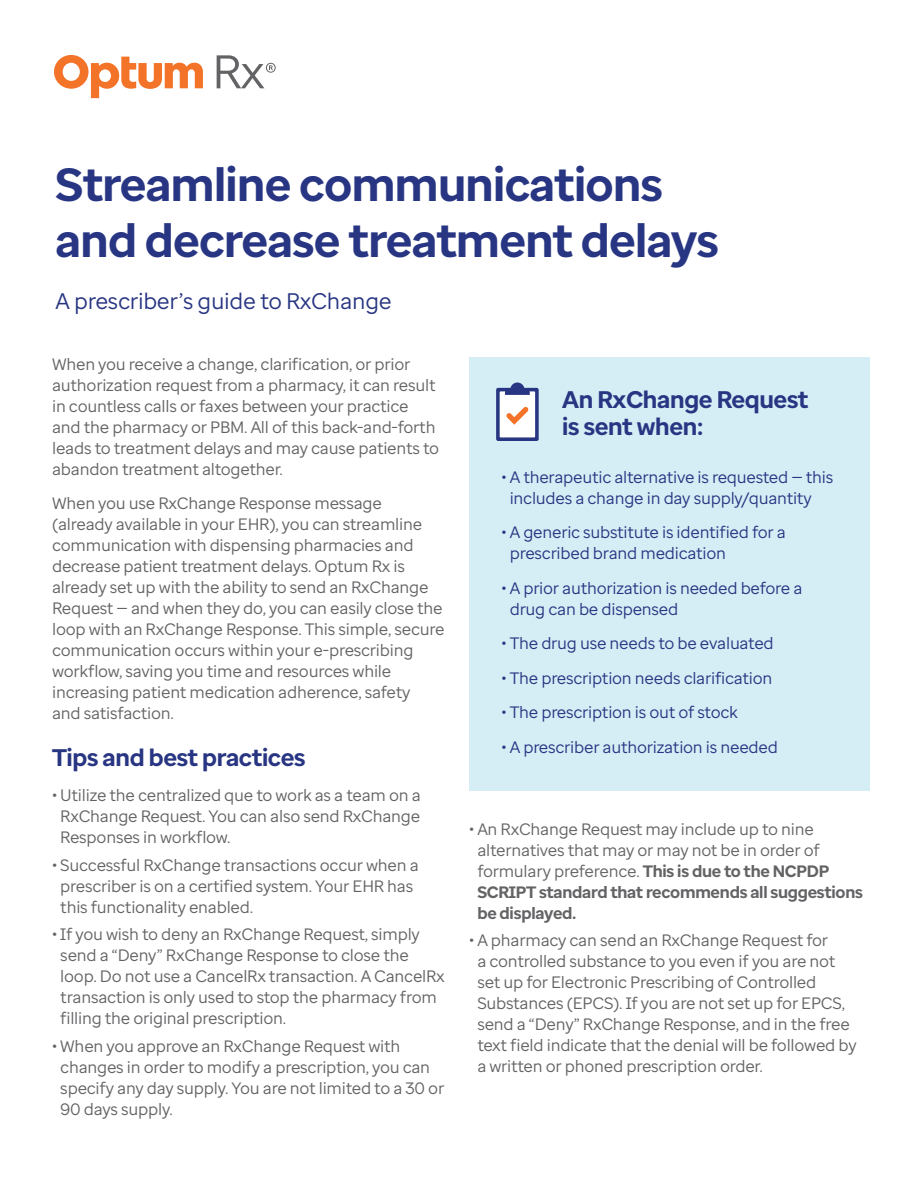
<style>
.page{position:relative;width:918px;height:1188px;background:#fff}
.page>*{position:absolute;margin:0;border:0;box-sizing:border-box;transform-origin:0 0}
.t1{font:700 46.5px/55.8px "Optum Sans";letter-spacing:-.015em;color:#283582}
.t2{font:700 24px/27px "Optum Sans";letter-spacing:-.015em;color:#283582}
.t3{font:22.5px "Optum Sans";letter-spacing:-.015em;color:#283582}
.t4{font:16.5px/21px "Optum Sans";letter-spacing:-.015em;color:#636366}
.t5{font:16.5px/21px "Optum Sans";letter-spacing:-.015em;color:#283582}
.s1{font-weight:700}
</style>
<div class="page">
<svg style="left:217px;top:55px;width:59px;height:33px"></svg>
<svg style="left:54px;top:55px;width:149px;height:43px"></svg>
<div style="left:469px;top:357px;width:401px;height:434px;background:#d5eef5"></div>
<svg style="left:496px;top:383px;width:43px;height:58px;background:#b9b7cb"></svg>
<h1 class="t1" style="left:56px;top:157px;width:665px">Streamline communications and decrease treatment delays</h1>
<h3 class="t3" style="left:56px;top:287px;width:338px">A prescriber’s guide to RxChange</h3>
<p class="t4" style="left:52px;top:353px;width:388px">When you receive a change, clarification, or prior authorization request from a pharmacy, it can result in countless calls or faxes between your practice and the pharmacy or PBM. All of this back-and-forth leads to treatment delays and may cause patients to abandon treatment altogether.</p>
<p class="t4" style="left:52px;top:493px;width:394px">When you use RxChange Response message (already available in your EHR), you can streamline communication with dispensing pharmacies and decrease patient treatment delays. Optum Rx is already set up with the ability to send an RxChange Request — and when they do, you can easily close the loop with an RxChange Response. This simple, secure communication occurs within your e-prescribing workflow, saving you time and resources while increasing patient medication adherence, safety<br>and satisfaction.</p>
<h2 class="t2" style="left:52px;top:745px;width:255px">Tips and best practices</h2>
<p class="t4" style="left:60px;top:784px;width:362px;text-align:justify;text-indent:-8px">• Utilize the centralized que to work as a team on a RxChange Request. You can also send RxChange Responses in workflow.</p>
<p class="t4" style="left:60px;top:854px;width:360px;text-indent:-8px">• Successful RxChange transactions occur when a prescriber is on a certified system. Your EHR has this functionality enabled.</p>
<p class="t4" style="left:60px;top:924px;width:386px;text-indent:-8px">• If you wish to deny an RxChange Request, simply send a “Deny” RxChange Response to close the loop. Do not use a CancelRx transaction. A CancelRx transaction is only used to stop the pharmacy from filling the original prescription.</p>
<p class="t4" style="left:60px;top:1036px;width:385px;text-indent:-8px">• When you approve an RxChange Request with changes in order to modify a prescription, you can specify any day supply. You are not limited to a 30 or 90 days supply.</p>
<h2 class="t2" style="left:562px;top:386px;width:248px">An RxChange Request is sent when:</h2>
<p class="t5" style="left:510px;top:466px;width:325px;text-indent:-8px">• A therapeutic alternative is requested — this includes a change in day supply/quantity</p>
<p class="t5" style="left:510px;top:522px;width:278px;text-indent:-8px">• A generic substitute is identified for a prescribed brand medication</p>
<p class="t5" style="left:510px;top:577px;width:294px;text-indent:-8px">• A prior authorization is needed before a drug can be dispensed</p>
<p class="t5" style="left:502px;top:633px;width:274px">• The drug use needs to be evaluated</p>
<p class="t5" style="left:502px;top:667px;width:272px">• The prescription needs clarification</p>
<p class="t5" style="left:502px;top:702px;width:238px">• The prescription is out of stock</p>
<p class="t5" style="left:502px;top:736px;width:278px">• A prescriber authorization is needed</p>
<p class="t4" style="left:477px;top:818px;width:387px;text-indent:-8px">• An RxChange Request may include up to nine alternatives that may or may not be in order of formulary preference. <span class="s1">This is due to the NCPDP SCRIPT standard that recommends all suggestions be displayed.</span></p>
<p class="t4" style="left:477px;top:930px;width:381px;text-indent:-8px">• A pharmacy can send an RxChange Request for<br>a controlled substance to you even if you are not set up for Electronic Prescribing of Controlled Substances (EPCS). If you are not set up for EPCS, send a “Deny” RxChange Response, and in the free text field indicate that the denial will be followed by a written or phoned prescription order.</p>
</div>
